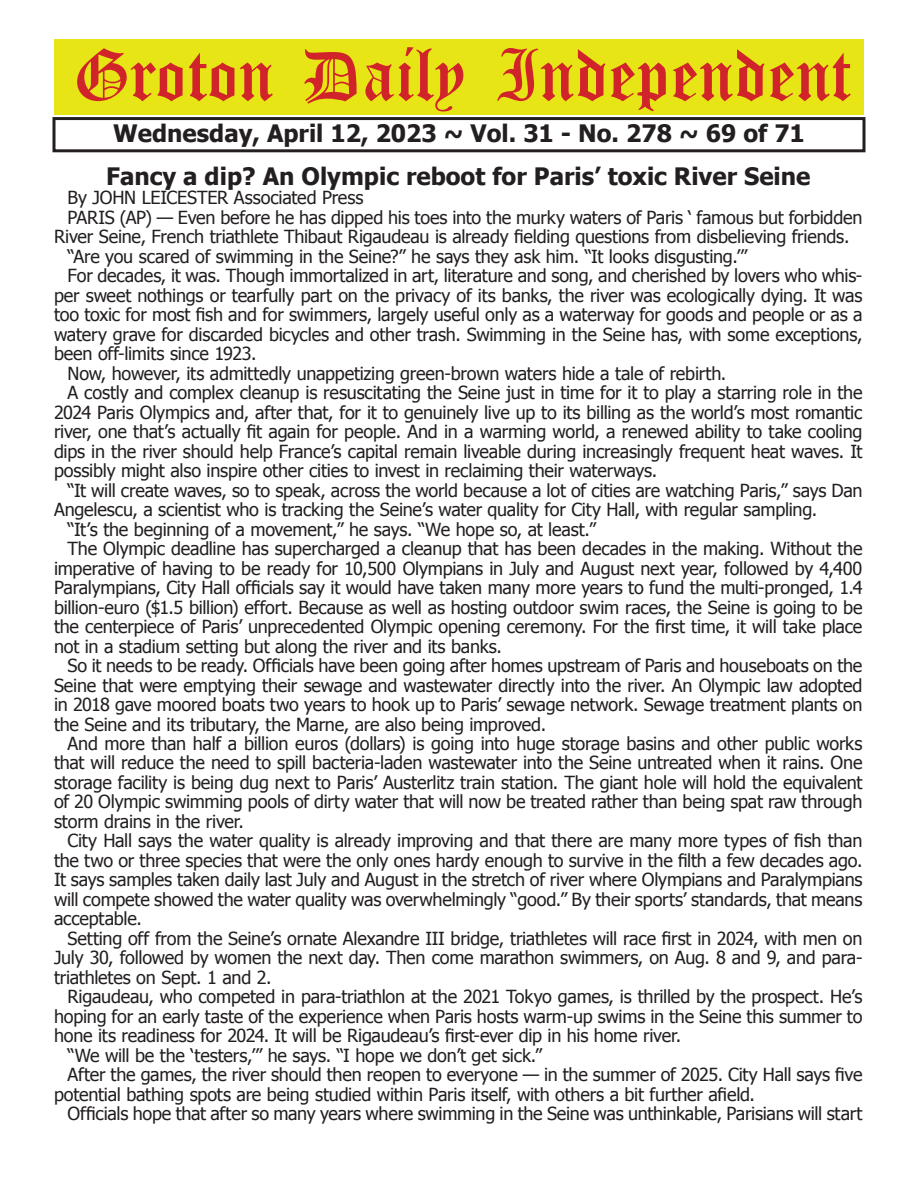
<style>
.page{position:relative;width:918px;height:1188px;background:#fff}
.page>*{position:absolute;margin:0;border:0;box-sizing:border-box;transform-origin:0 0}
.t1{font:54px "Old English Five";color:#d1232a}
.t2{font:700 24px "Tahoma";color:#231f20}
.t3{font:18px "Tahoma";letter-spacing:-.015em;color:#231f20}
</style>
<div class="page">
<div style="left:52px;top:117px;width:814px;height:35px;border:3px solid #231f20"></div>
<div style="left:54px;top:40px;width:810px;height:75px;background:#e7e515"></div>
<h1 class="t1" style="left:73px;top:50px;width:779px">Groton Daily Independent</h1>
<h2 class="t2" style="left:113px;top:116px;width:693px">Wednesday, April 12, 2023 ~ Vol. 31 - No. 278 ~ 69 of 71</h2>
<h2 class="t2" style="left:106px;top:159px;width:706px">Fancy a dip? An Olympic reboot for Paris’ toxic River Seine</h2>
<p class="t3" style="left:68px;top:186px;width:297px">By JOHN LEICESTER Associated Press</p>
<p class="t3" style="left:68px;top:205px;width:796px">PARIS (AP) — Even before he has dipped his toes into the murky waters of Paris ‘ famous but forbidden</p>
<p class="t3" style="left:54px;top:225px;width:797px">River Seine, French triathlete Thibaut Rigaudeau is already fielding questions from disbelieving friends.</p>
<p class="t3" style="left:68px;top:244px;width:681px">“Are you scared of swimming in the Seine?” he says they ask him. “It looks disgusting.’”</p>
<p class="t3" style="left:68px;top:264px;width:796px">For decades, it was. Though immortalized in art, literature and song, and cherished by lovers who whis-</p>
<p class="t3" style="left:54px;top:283px;width:810px">per sweet nothings or tearfully part on the privacy of its banks, the river was ecologically dying. It was</p>
<p class="t3" style="left:54px;top:303px;width:810px">too toxic for most fish and for swimmers, largely useful only as a waterway for goods and people or as a</p>
<p class="t3" style="left:54px;top:322px;width:810px">watery grave for discarded bicycles and other trash. Swimming in the Seine has, with some exceptions,</p>
<p class="t3" style="left:54px;top:342px;width:204px">been off-limits since 1923.</p>
<p class="t3" style="left:68px;top:361px;width:660px">Now, however, its admittedly unappetizing green-brown waters hide a tale of rebirth.</p>
<p class="t3" style="left:68px;top:380px;width:796px">A costly and complex cleanup is resuscitating the Seine just in time for it to play a starring role in the</p>
<p class="t3" style="left:54px;top:400px;width:810px">2024 Paris Olympics and, after that, for it to genuinely live up to its billing as the world’s most romantic</p>
<p class="t3" style="left:54px;top:419px;width:810px">river, one that’s actually fit again for people. And in a warming world, a renewed ability to take cooling</p>
<p class="t3" style="left:54px;top:439px;width:810px">dips in the river should help France’s capital remain liveable during increasingly frequent heat waves. It</p>
<p class="t3" style="left:54px;top:458px;width:605px">possibly might also inspire other cities to invest in reclaiming their waterways.</p>
<p class="t3" style="left:68px;top:478px;width:797px">“It will create waves, so to speak, across the world because a lot of cities are watching Paris,” says Dan</p>
<p class="t3" style="left:54px;top:497px;width:765px">Angelescu, a scientist who is tracking the Seine’s water quality for City Hall, with regular sampling.</p>
<p class="t3" style="left:68px;top:517px;width:530px">“It’s the beginning of a movement,” he says. “We hope so, at least.”</p>
<p class="t3" style="left:68px;top:536px;width:797px">The Olympic deadline has supercharged a cleanup that has been decades in the making. Without the</p>
<p class="t3" style="left:54px;top:556px;width:810px">imperative of having to be ready for 10,500 Olympians in July and August next year, followed by 4,400</p>
<p class="t3" style="left:54px;top:575px;width:810px">Paralympians, City Hall officials say it would have taken many more years to fund the multi-pronged, 1.4</p>
<p class="t3" style="left:54px;top:595px;width:810px">billion-euro ($1.5 billion) effort. Because as well as hosting outdoor swim races, the Seine is going to be</p>
<p class="t3" style="left:54px;top:614px;width:810px">the centerpiece of Paris’ unprecedented Olympic opening ceremony. For the first time, it will take place</p>
<p class="t3" style="left:54px;top:634px;width:450px">not in a stadium setting but along the river and its banks.</p>
<p class="t3" style="left:68px;top:653px;width:796px">So it needs to be ready. Officials have been going after homes upstream of Paris and houseboats on the</p>
<p class="t3" style="left:54px;top:673px;width:810px">Seine that were emptying their sewage and wastewater directly into the river. An Olympic law adopted</p>
<p class="t3" style="left:54px;top:692px;width:810px">in 2018 gave moored boats two years to hook up to Paris’ sewage network. Sewage treatment plants on</p>
<p class="t3" style="left:54px;top:712px;width:494px">the Seine and its tributary, the Marne, are also being improved.</p>
<p class="t3" style="left:68px;top:731px;width:796px">And more than half a billion euros (dollars) is going into huge storage basins and other public works</p>
<p class="t3" style="left:54px;top:751px;width:810px">that will reduce the need to spill bacteria-laden wastewater into the Seine untreated when it rains. One</p>
<p class="t3" style="left:54px;top:770px;width:810px">storage facility is being dug next to Paris’ Austerlitz train station. The giant hole will hold the equivalent</p>
<p class="t3" style="left:54px;top:790px;width:810px">of 20 Olympic swimming pools of dirty water that will now be treated rather than being spat raw through</p>
<p class="t3" style="left:54px;top:809px;width:192px">storm drains in the river.</p>
<p class="t3" style="left:68px;top:829px;width:796px">City Hall says the water quality is already improving and that there are many more types of fish than</p>
<p class="t3" style="left:54px;top:848px;width:810px">the two or three species that were the only ones hardy enough to survive in the filth a few decades ago.</p>
<p class="t3" style="left:54px;top:868px;width:810px">It says samples taken daily last July and August in the stretch of river where Olympians and Paralympians</p>
<p class="t3" style="left:54px;top:887px;width:810px">will compete showed the water quality was overwhelmingly “good.” By their sports’ standards, that means</p>
<p class="t3" style="left:54px;top:907px;width:90px">acceptable.</p>
<p class="t3" style="left:68px;top:926px;width:796px">Setting off from the Seine’s ornate Alexandre III bridge, triathletes will race first in 2024, with men on</p>
<p class="t3" style="left:54px;top:946px;width:810px">July 30, followed by women the next day. Then come marathon swimmers, on Aug. 8 and 9, and para-</p>
<p class="t3" style="left:54px;top:965px;width:219px">triathletes on Sept. 1 and 2.</p>
<p class="t3" style="left:68px;top:985px;width:797px">Rigaudeau, who competed in para-triathlon at the 2021 Tokyo games, is thrilled by the prospect. He’s</p>
<p class="t3" style="left:54px;top:1004px;width:810px">hoping for an early taste of the experience when Paris hosts warm-up swims in the Seine this summer to</p>
<p class="t3" style="left:54px;top:1024px;width:629px">hone its readiness for 2024. It will be Rigaudeau’s first-ever dip in his home river.</p>
<p class="t3" style="left:68px;top:1043px;width:476px">“We will be the ‘testers,’” he says. “I hope we don’t get sick.”</p>
<p class="t3" style="left:68px;top:1063px;width:797px">After the games, the river should then reopen to everyone — in the summer of 2025. City Hall says five</p>
<p class="t3" style="left:54px;top:1082px;width:703px">potential bathing spots are being studied within Paris itself, with others a bit further afield.</p>
<p class="t3" style="left:68px;top:1102px;width:797px">Officials hope that after so many years where swimming in the Seine was unthinkable, Parisians will start</p>
</div>
